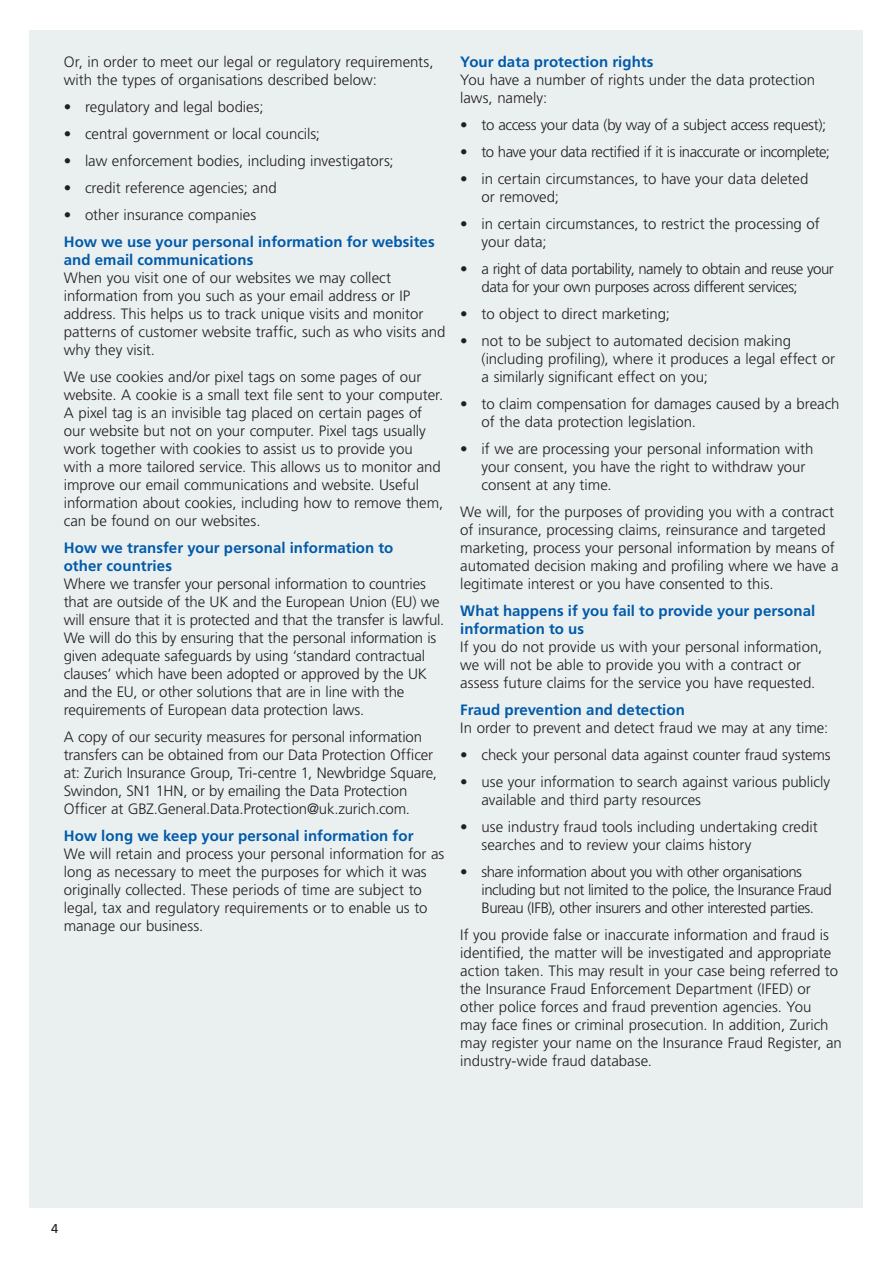
<style>
.page{position:relative;width:893px;height:1263px;background:#fff}
.page>*{position:absolute;margin:0;border:0;box-sizing:border-box;transform-origin:0 0}
.Body{font:300 15px/18px "Frutiger LT Std";letter-spacing:-.005em;color:#231f20}
.Bullet{font:300 15px/18px "Frutiger LT Std";letter-spacing:-.005em;color:#231f20}
.Head_3{font:700 15px/18px "Frutiger LT Std";letter-spacing:.005em;color:#015aaa}
.Bullet-2{font:300 15px/18px "Frutiger LT Std";letter-spacing:-.035em;color:#231f20}
.Bullet-3{font:300 15px/18px "Frutiger LT Std";letter-spacing:-.03em;color:#231f20}
.Bullet-4{font:300 15px "Frutiger LT Std";letter-spacing:-.025em;color:#231f20}
.t1{font:12.75px "Frutiger LT Std";color:#231f20}
</style>
<div class="page">
<div style="left:30px;top:30px;width:833px;height:1178px;background:#eaf0f0"></div>
<p class="Body" style="left:64px;top:53px;width:371px">Or, in order to meet our legal or regulatory requirements, with the types of organisations described below:</p>
<p class="Bullet" style="left:64px;top:98px;width:201px">• regulatory and legal bodies;</p>
<p class="Bullet" style="left:64px;top:125px;width:258px">• central government or local councils;</p>
<p class="Bullet" style="left:64px;top:152px;width:331px">• law enforcement bodies, including investigators;</p>
<p class="Bullet" style="left:64px;top:179px;width:214px">• credit reference agencies; and</p>
<p class="Bullet" style="left:64px;top:206px;width:194px">• other insurance companies</p>
<p class="Head_3" style="left:64px;top:232px;width:372px">How we use your personal information for websites and email communications</p>
<p class="Body" style="left:64px;top:269px;width:383px">When you visit one of our websites we may collect information from you such as your email address or IP address. This helps us to track unique visits and monitor patterns of customer website traffic, such as who visits and why they visit.</p>
<p class="Body" style="left:64px;top:368px;width:381px">We use cookies and/or pixel tags on some pages of our website. A cookie is a small text file sent to your computer.<br>A pixel tag is an invisible tag placed on certain pages of our website but not on your computer. Pixel tags usually work together with cookies to assist us to provide you with a more tailored service. This allows us to monitor and improve our email communications and website. Useful information about cookies, including how to remove them, can be found on our websites.</p>
<p class="Head_3" style="left:64px;top:538px;width:331px">How we transfer your personal information to other countries</p>
<p class="Body" style="left:64px;top:575px;width:382px">Where we transfer your personal information to countries that are outside of the UK and the European Union (EU) we will ensure that it is protected and that the transfer is lawful.<br>We will do this by ensuring that the personal information is given adequate safeguards by using ‘standard contractual clauses’ which have been adopted or approved by the UK and the EU, or other solutions that are in line with the requirements of European data protection laws.</p>
<p class="Body" style="left:64px;top:728px;width:375px">A copy of our security measures for personal information transfers can be obtained from our Data Protection Officer at: Zurich Insurance Group, Tri-centre 1, Newbridge Square, Swindon, SN1 1HN, or by emailing the Data Protection Officer at GBZ.General.Data.Protection@uk.zurich.com.</p>
<p class="Head_3" style="left:64px;top:826px;width:351px">How long we keep your personal information for</p>
<p class="Body" style="left:64px;top:845px;width:382px">We will retain and process your personal information for as long as necessary to meet the purposes for which it was originally collected. These periods of time are subject to legal, tax and regulatory requirements or to enable us to manage our business.</p>
<p class="Head_3" style="left:460px;top:52px;width:195px">Your data protection rights</p>
<p class="Body" style="left:460px;top:71px;width:356px">You have a number of rights under the data protection laws, namely:</p>
<p class="Bullet-4" style="left:460px;top:116px;width:368px">• to access your data (by way of a subject access request);</p>
<p class="Bullet-2" style="left:460px;top:143px;width:371px">• to have your data rectified if it is inaccurate or incomplete;</p>
<p class="Bullet" style="left:482px;top:170px;width:328px;text-indent:-21px">• in certain circumstances, to have your data deleted or removed;</p>
<p class="Bullet" style="left:482px;top:215px;width:340px;text-indent:-21px">• in certain circumstances, to restrict the processing of your data;</p>
<p class="Bullet-3" style="left:482px;top:260px;width:354px;text-indent:-21px">• a right of data portability, namely to obtain and reuse your data for your own purposes across different services;</p>
<p class="Bullet" style="left:460px;top:305px;width:211px">• to object to direct marketing;</p>
<p class="Bullet" style="left:482px;top:332px;width:355px;text-indent:-21px">• not to be subject to automated decision making (including profiling), where it produces a legal effect or a similarly significant effect on you;</p>
<p class="Bullet" style="left:482px;top:395px;width:359px;text-indent:-21px">• to claim compensation for damages caused by a breach of the data protection legislation.</p>
<p class="Bullet" style="left:482px;top:440px;width:333px;text-indent:-21px">• if we are processing your personal information with your consent, you have the right to withdraw your consent at any time.</p>
<p class="Body" style="left:460px;top:503px;width:380px">We will, for the purposes of providing you with a contract of insurance, processing claims, reinsurance and targeted marketing, process your personal information by means of automated decision making and profiling where we have a legitimate interest or you have consented to this.</p>
<p class="Head_3" style="left:460px;top:601px;width:356px">What happens if you fail to provide your personal information to us</p>
<p class="Body" style="left:460px;top:638px;width:363px">If you do not provide us with your personal information, we will not be able to provide you with a contract or assess future claims for the service you have requested.</p>
<p class="Head_3" style="left:460px;top:700px;width:226px">Fraud prevention and detection</p>
<p class="Body" style="left:460px;top:719px;width:369px">In order to prevent and detect fraud we may at any time:</p>
<p class="Bullet" style="left:460px;top:746px;width:372px">• check your personal data against counter fraud systems</p>
<p class="Bullet" style="left:482px;top:773px;width:350px;text-indent:-21px">• use your information to search against various publicly available and third party resources</p>
<p class="Bullet" style="left:482px;top:818px;width:338px;text-indent:-21px">• use industry fraud tools including undertaking credit searches and to review your claims history</p>
<p class="Bullet-2" style="left:482px;top:863px;width:352px;text-indent:-21px">• share information about you with other organisations including but not limited to the police, the Insurance Fraud<br>Bureau (IFB), other insurers and other interested parties.</p>
<p class="Body" style="left:460px;top:926px;width:383px">If you provide false or inaccurate information and fraud is identified, the matter will be investigated and appropriate action taken. This may result in your case being referred to the Insurance Fraud Enforcement Department (IFED) or other police forces and fraud prevention agencies. You<br>may face fines or criminal prosecution. In addition, Zurich may register your name on the Insurance Fraud Register, an industry-wide fraud database.</p>
<p class="t1" style="left:51px;top:1221px;width:9px">4</p>
</div>
